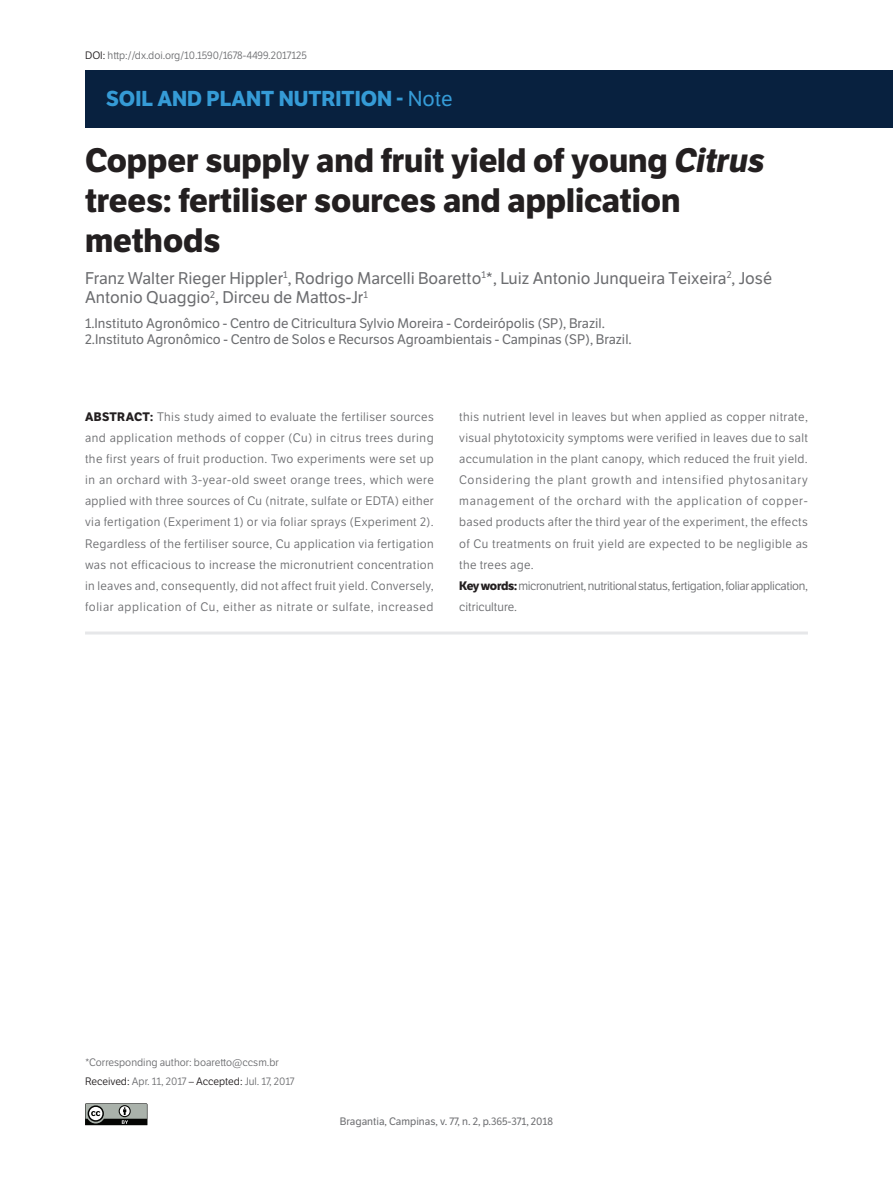
<style>
.page{position:relative;width:893px;height:1191px;background:#fff}
.page>*{position:absolute;margin:0;border:0;box-sizing:border-box;transform-origin:0 0}
.bg_Título{font:700 33px/39.6px "LFT Etica";color:#231f20}
.bg_Seção{font:700 21px "LFT Etica";color:#359bd6}
.bg_Autores{font:16.5px/19.5px "LFT Etica";color:#6c6d70}
.bg_Titulação{font:13.5px "LFT Etica";color:#6c6d70}
.bg_Abstract{font:12px/21px "LFT Etica";letter-spacing:.035em;color:#6c6d70;text-align:justify}
.bg_Key_Words{font:12px/21px "LFT Etica";letter-spacing:-.025em;color:#6c6d70}
.bg_Informações_Datas{font:10.5px "LFT Etica";color:#6c6d70}
.bg_DOI{font:10.5px "LFT Etica";color:#6c6d70}
.bg_Cabeçalho{font:10.5px "LFT Etica";color:#6c6d70}
.s1{color:#231f20}
.s2{font-weight:400}
.s3{font-style:italic}
.s4{font-weight:700;color:#231f20}
</style>
<div class="page">
<div style="left:85px;top:70px;width:808px;height:57px;background:#08213f"></div>
<hr style="left:85px;top:631px;width:723px;height:3px;background:#e6e7e9">
<svg style="left:85px;top:1103px;width:63px;height:23px"></svg>
<p class="bg_DOI" style="left:85px;top:50px;width:224px"><span class="s1">DOI:</span> http://dx.doi.org/10.1590/1678-4499.2017125</p>
<p class="bg_Seção" style="left:106px;top:86px;width:348px">SOIL AND PLANT NUTRITION - <span class="s2">Note</span></p>
<p class="bg_Título" style="left:85px;top:141px;width:681px">Copper supply and fruit yield of young <span class="s3">Citrus </span>trees: fertiliser sources and application methods</p>
<p class="bg_Autores" style="left:85px;top:269px;width:688px">Franz Walter Rieger Hippler<sup>1</sup>, Rodrigo Marcelli Boaretto<sup>1</sup>*, Luiz Antonio Junqueira Teixeira<sup>2</sup>, José<br>Antonio Quaggio<sup>2</sup>, Dirceu de Mattos-Jr<sup>1</sup></p>
<p class="bg_Titulação" style="left:85px;top:315px;width:521px">1.Instituto Agronômico - Centro de Citricultura Sylvio Moreira - Cordeirópolis (SP), Brazil.</p>
<p class="bg_Titulação" style="left:85px;top:332px;width:548px">2.Instituto Agronômico - Centro de Solos e Recursos Agroambientais - Campinas (SP), Brazil.</p>
<p class="bg_Abstract" style="left:85px;top:407px;width:350px"><span class="s4">ABSTRACT:</span> This study aimed to evaluate the fertiliser sources and application methods of copper (Cu) in citrus trees during the first years of fruit production. Two experiments were set up in an orchard with 3-year-old sweet orange trees, which were applied with three sources of Cu (nitrate, sulfate or EDTA) either via fertigation (Experiment 1) or via foliar sprays (Experiment 2).<br>Regardless of the fertiliser source, Cu application via fertigation was not efficacious to increase the micronutrient concentration in leaves and, consequently, did not affect fruit yield. Conversely, foliar application of Cu, either as nitrate or sulfate, increased</p>
<p class="bg_Abstract" style="left:459px;top:407px;width:350px">this nutrient level in leaves but when applied as copper nitrate, visual phytotoxicity symptoms were verified in leaves due to salt accumulation in the plant canopy, which reduced the fruit yield.<br>Considering the plant growth and intensified phytosanitary management of the orchard with the application of copper&shy;based products after the third year of the experiment, the effects of Cu treatments on fruit yield are expected to be negligible as the trees age.</p>
<p class="bg_Key_Words" style="left:459px;top:575px;width:350px"><span class="s4">Key words:</span> micronutrient, nutritional status, fertigation, foliar application, citriculture.</p>
<p class="bg_Informações_Datas" style="left:85px;top:1055px;width:195px">*Corresponding author: boaretto@ccsm.br</p>
<p class="bg_Informações_Datas" style="left:85px;top:1074px;width:211px"><span class="s1">Received:</span> Apr. 11, 2017 <span class="s1">– Accepted:</span> Jul. 17, 2017</p>
<p class="bg_Cabeçalho" style="left:340px;top:1115px;width:215px">Bragantia, Campinas, v. 77, n. 2, p.365-371, 2018</p>
</div>
